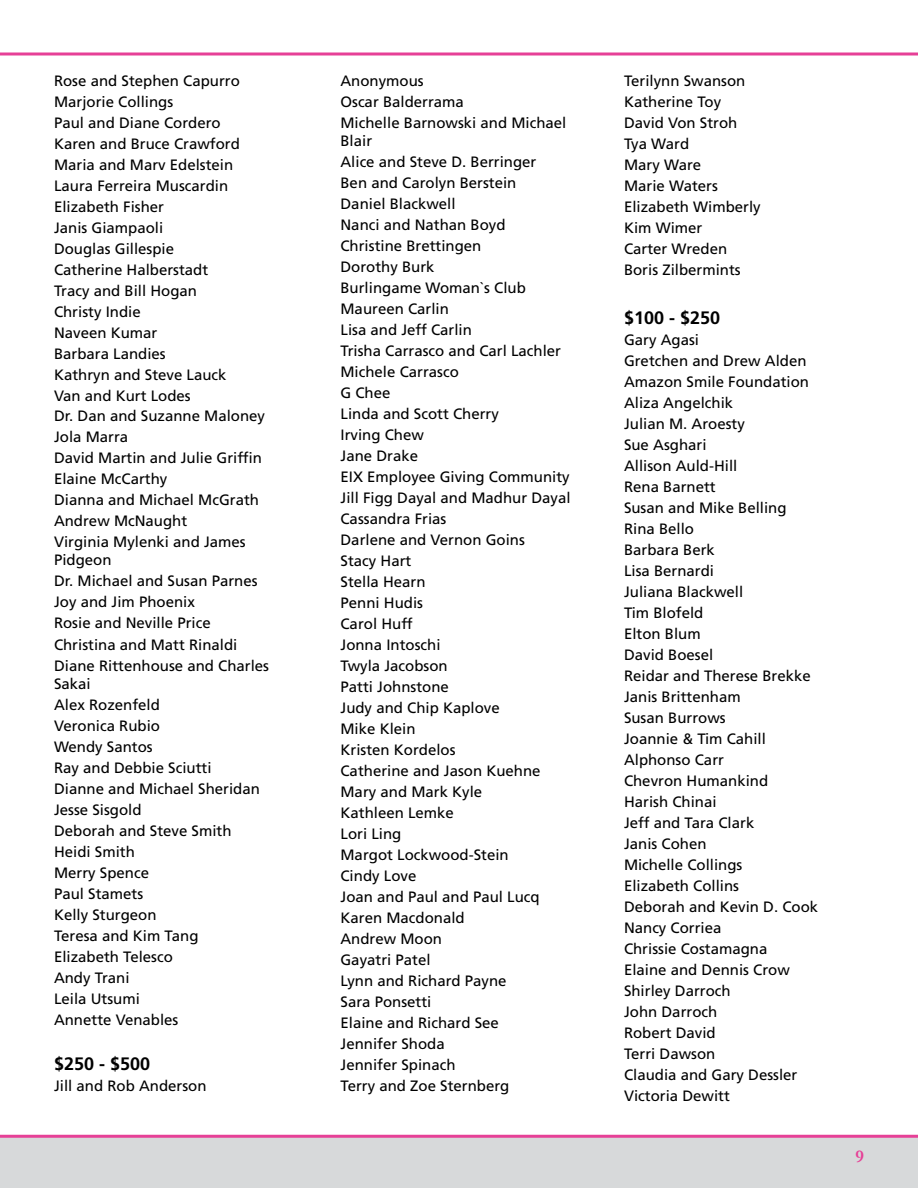
<style>
.page{position:relative;width:918px;height:1188px;background:#fff}
.page>*{position:absolute;margin:0;border:0;box-sizing:border-box;transform-origin:0 0}
.t1{font:700 18px "Frutiger LT Std";color:#000}
.t2{font:700 18px "Garamond";color:#e64097}
.t3{font:15px/21px "Frutiger LT Std";color:#000}
</style>
<div class="page">
<div style="left:0;top:1137px;width:918px;height:51px;background:#d7d9da"></div>
<svg style="left:0;top:52px;width:918px;height:4px;background:#ec6fb0"></svg>
<hr style="left:0;top:1135px;width:918px;height:3px;background:#e64097">
<p class="t3" style="left:54px;top:70px;width:213px">Rose and Stephen Capurro<br>Marjorie Collings<br>Paul and Diane Cordero<br>Karen and Bruce Crawford<br>Maria and Marv Edelstein<br>Laura Ferreira Muscardin<br>Elizabeth Fisher<br>Janis Giampaoli<br>Douglas Gillespie<br>Catherine Halberstadt<br>Tracy and Bill Hogan<br>Christy Indie<br>Naveen Kumar<br>Barbara Landies<br>Kathryn and Steve Lauck<br>Van and Kurt Lodes<br>Dr. Dan and Suzanne Maloney<br>Jola Marra<br>David Martin and Julie Griffin<br>Elaine McCarthy<br>Dianna and Michael McGrath<br>Andrew McNaught<br>Virginia Mylenki and James</p>
<p class="t3" style="left:54px;top:550px;width:217px">Pidgeon<br>Dr. Michael and Susan Parnes<br>Joy and Jim Phoenix<br>Rosie and Neville Price<br>Christina and Matt Rinaldi<br>Diane Rittenhouse and Charles</p>
<p class="t3" style="left:54px;top:673px;width:207px">Sakai<br>Alex Rozenfeld<br>Veronica Rubio<br>Wendy Santos<br>Ray and Debbie Sciutti<br>Dianne and Michael Sheridan<br>Jesse Sisgold<br>Deborah and Steve Smith<br>Heidi Smith<br>Merry Spence<br>Paul Stamets<br>Kelly Sturgeon<br>Teresa and Kim Tang<br>Elizabeth Telesco<br>Andy Trani<br>Leila Utsumi<br>Annette Venables</p>
<p class="t1" style="left:54px;top:1053px;width:98px">$250 - $500</p>
<p class="t3" style="left:54px;top:1075px;width:154px">Jill and Rob Anderson</p>
<p class="t3" style="left:340px;top:70px;width:227px">Anonymous<br>Oscar Balderrama<br>Michelle Barnowski and Michael</p>
<p class="t3" style="left:340px;top:130px;width:232px">Blair<br>Alice and Steve D. Berringer<br>Ben and Carolyn Berstein<br>Daniel Blackwell<br>Nanci and Nathan Boyd<br>Christine Brettingen<br>Dorothy Burk<br>Burlingame Woman`s Club<br>Maureen Carlin<br>Lisa and Jeff Carlin<br>Trisha Carrasco and Carl Lachler<br>Michele Carrasco<br>G Chee<br>Linda and Scott Cherry<br>Irving Chew<br>Jane Drake<br>EIX Employee Giving Community<br>Jill Figg Dayal and Madhur Dayal<br>Cassandra Frias<br>Darlene and Vernon Goins<br>Stacy Hart<br>Stella Hearn<br>Penni Hudis<br>Carol Huff<br>Jonna Intoschi<br>Twyla Jacobson<br>Patti Johnstone<br>Judy and Chip Kaplove<br>Mike Klein<br>Kristen Kordelos<br>Catherine and Jason Kuehne<br>Mary and Mark Kyle<br>Kathleen Lemke<br>Lori Ling<br>Margot Lockwood-Stein<br>Cindy Love<br>Joan and Paul and Paul Lucq<br>Karen Macdonald<br>Andrew Moon<br>Gayatri Patel<br>Lynn and Richard Payne<br>Sara Ponsetti<br>Elaine and Richard See<br>Jennifer Shoda<br>Jennifer Spinach<br>Terry and Zoe Sternberg</p>
<p class="t3" style="left:624px;top:70px;width:138px">Terilynn Swanson<br>Katherine Toy<br>David Von Stroh<br>Tya Ward<br>Mary Ware<br>Marie Waters<br>Elizabeth Wimberly<br>Kim Wimer<br>Carter Wreden<br>Boris Zilbermints</p>
<p class="t1" style="left:624px;top:307px;width:98px">$100 - $250</p>
<p class="t3" style="left:624px;top:329px;width:196px">Gary Agasi<br>Gretchen and Drew Alden<br>Amazon Smile Foundation<br>Aliza Angelchik<br>Julian M. Aroesty<br>Sue Asghari<br>Allison Auld-Hill<br>Rena Barnett<br>Susan and Mike Belling<br>Rina Bello<br>Barbara Berk<br>Lisa Bernardi<br>Juliana Blackwell<br>Tim Blofeld<br>Elton Blum<br>David Boesel<br>Reidar and Therese Brekke<br>Janis Brittenham<br>Susan Burrows<br>Joannie &amp; Tim Cahill<br>Alphonso Carr<br>Chevron Humankind<br>Harish Chinai<br>Jeff and Tara Clark<br>Janis Cohen<br>Michelle Collings<br>Elizabeth Collins<br>Deborah and Kevin D. Cook<br>Nancy Corriea<br>Chrissie Costamagna<br>Elaine and Dennis Crow<br>Shirley Darroch<br>John Darroch<br>Robert David<br>Terri Dawson<br>Claudia and Gary Dessler<br>Victoria Dewitt</p>
<p class="t2" style="left:856px;top:1144px;width:10px">9</p>
</div>
